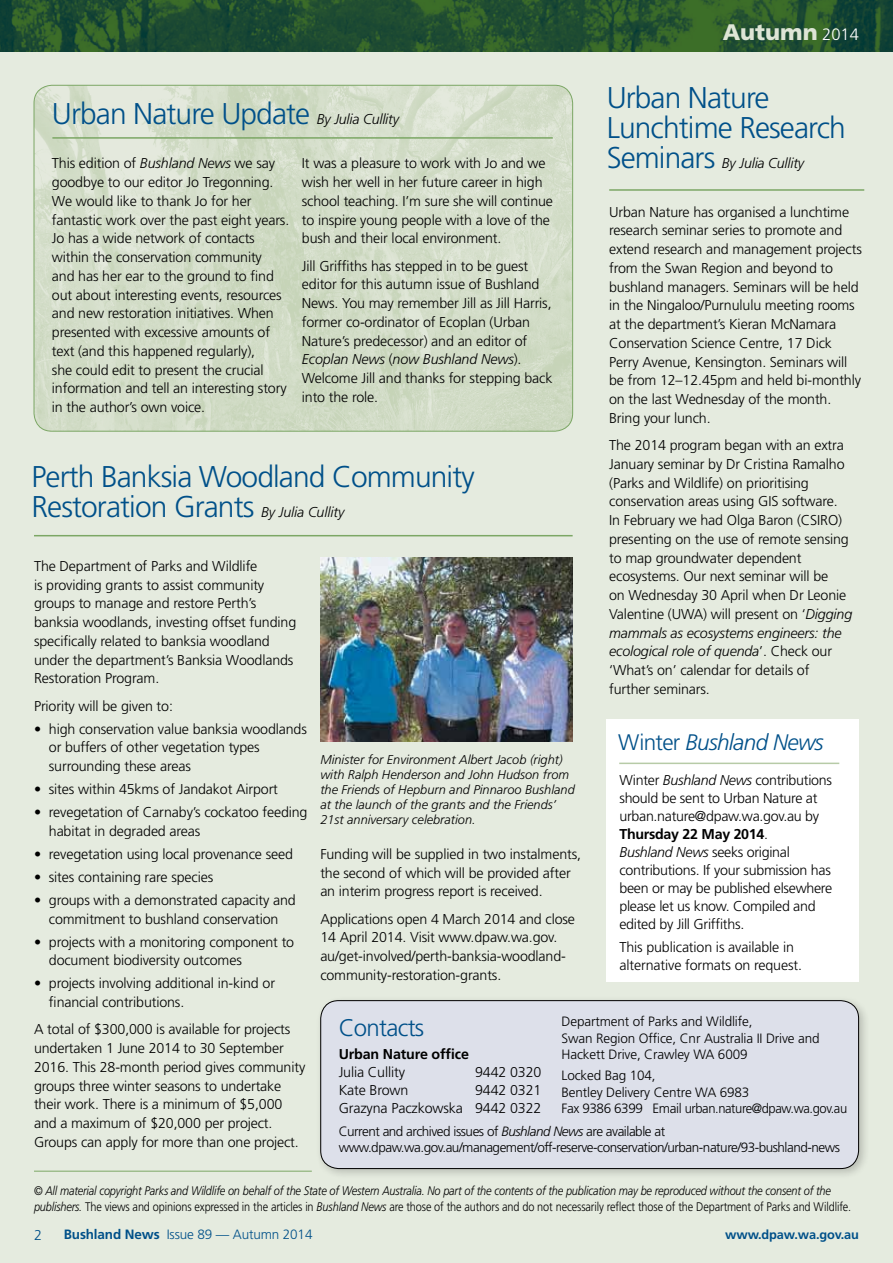
<style>
.page{position:relative;width:893px;height:1263px;background:#fff}
.page>*{position:absolute;margin:0;border:0;box-sizing:border-box;transform-origin:0 0}
.t1{font:300 30px/30px "Frutiger";letter-spacing:-.03em;color:#005089}
.t2{font:300 24px "Frutiger";letter-spacing:-.03em;color:#005089}
.t3{font:italic 300 22.5px "Frutiger";letter-spacing:-.03em;color:#005089}
.t4{font:900 22.5px "Frutiger";color:#dee5d6}
.t5{font:300 14.25px/18.8px "Frutiger";letter-spacing:-.01em;color:#000}
.t6{font:italic 300 14.25px "Frutiger";letter-spacing:-.015em;color:#000}
.t7{font:700 14.25px "Frutiger";letter-spacing:-.01em;color:#000}
.t8{font:300 14.25px "Frutiger";color:#005089}
.t9{font:300 13.5px/16.5px "Frutiger";letter-spacing:-.03em;color:#000}
.t10{font:300 13.5px/16.5px "Frutiger";letter-spacing:-.01em;color:#000}
.t11{font:300 13.5px "Frutiger";letter-spacing:-.01em;color:#005089}
.t12{font:italic 300 12.75px/15px "Frutiger";color:#000}
.t13{font:700 12.75px "Frutiger";letter-spacing:-.01em;color:#005089}
.t14{font:italic 300 12.45px/16.5px "Frutiger";letter-spacing:-.015em;color:#000;scale:.88 1}
.s1{font-weight:300;font-size:16.5px;color:#fff}
.s2{font-style:normal;font-size:30px;color:#005089}
.s3{font-style:italic;font-size:14.25px;color:#000}
.s4{font-style:italic}
.s5{font-style:normal}
.s6{font-weight:700}
</style>
<div class="page">
<div style="left:0;top:50px;width:893px;height:1213px;background:#e5ebdf"></div>
<img style="left:0;top:0;width:893px;height:51px">
<div style="left:607px;top:719px;width:252px;height:263px;background:#fff"></div>
<hr style="left:619px;top:763px;width:220px;height:1px;background:#b7cba7">
<hr style="left:34px;top:1171px;width:278px;height:1px;background:#7ca765">
<img style="left:34px;top:85px;width:539px;height:346px">
<hr style="left:52px;top:137px;width:501px;height:2px;background:#7ca765">
<hr style="left:34px;top:535px;width:539px;height:1px;background:#7ca765">
<hr style="left:609px;top:189px;width:255px;height:2px;background:#7ca765">
<img style="left:320px;top:557px;width:253px;height:184px">
<div style="left:315px;top:995px;width:555px;height:185px;background:#000;opacity:.2"></div>
<div style="left:321px;top:1001px;width:538px;height:167px;background:#dde0ea;border-radius:18px"></div>
<div style="left:320px;top:1000px;width:539px;height:169px;border:1px solid #000;border-radius:18px"></div>
<h3 class="t4" style="left:723px;top:18px;width:138px">Autumn <span class="s1">2014</span></h3>
<h1 class="t1" style="left:607px;top:83px;width:241px">Urban Nature<br>Lunchtime Research</h1>
<p class="t6" style="left:607px;top:154px;width:199px"><span class="s2">Seminars</span> By Julia Cullity</p>
<h1 class="t1" style="left:52px;top:99px;width:349px">Urban Nature Update <span class="s3">By Julia Cullity</span></h1>
<p class="t5" style="left:52px;top:154px;width:239px">This edition of <span class="s4">Bushland News</span> we say goodbye to our editor Jo Tregonning.<br>We would like to thank Jo for her fantastic work over the past eight years.<br>Jo has a wide network of contacts within the conservation community<br>and has her ear to the ground to find out about interesting events, resources and new restoration initiatives. When presented with excessive amounts of text (and this happened regularly),<br>she could edit to present the crucial information and tell an interesting story in the author’s own voice.</p>
<p class="t5" style="left:302px;top:154px;width:253px">It was a pleasure to work with Jo and we wish her well in her future career in high school teaching. I’m sure she will continue to inspire young people with a love of the bush and their local environment.</p>
<p class="t5" style="left:609px;top:202px;width:254px">Urban Nature has organised a lunchtime research seminar series to promote and extend research and management projects from the Swan Region and beyond to bushland managers. Seminars will be held in the Ningaloo/Purnululu meeting rooms at the department’s Kieran McNamara Conservation Science Centre, 17 Dick Perry Avenue, Kensington. Seminars will be from 12–12.45pm and held bi-monthly on the last Wednesday of the month.<br>Bring your lunch.</p>
<p class="t5" style="left:609px;top:436px;width:245px">The 2014 program began with an extra January seminar by Dr Cristina Ramalho (Parks and Wildlife) on prioritising conservation areas using GIS software.<br>In February we had Olga Baron (CSIRO) presenting on the use of remote sensing to map groundwater dependent ecosystems. Our next seminar will be<br>on Wednesday 30 April when Dr Leonie Valentine (UWA) will present on ‘<span class="s4">Digging mammals as ecosystems engineers: the ecological role of quenda</span>’. Check our ‘What’s on’ calendar for details of further seminars.</p>
<p class="t5" style="left:302px;top:257px;width:252px">Jill Griffiths has stepped in to be guest editor for this autumn issue of Bushland News. You may remember Jill as Jill Harris, former co-ordinator of Ecoplan (Urban Nature’s predecessor) and an editor of <span class="s4">Ecoplan News</span> (<span class="s4">now Bushland News</span>).<br>Welcome Jill and thanks for stepping back into the role.</p>
<h1 class="t1" style="left:31px;top:462px;width:445px">Perth Banksia Woodland Community<br>Restoration Grants <span class="s3">By Julia Cullity</span></h1>
<p class="t5" style="left:34px;top:557px;width:264px">The Department of Parks and Wildlife<br>is providing grants to assist community groups to manage and restore Perth’s banksia woodlands, investing offset funding specifically related to banksia woodland under the department’s Banksia Woodlands Restoration Program.</p>
<p class="t5" style="left:34px;top:696px;width:140px">Priority will be given to:</p>
<p class="t5" style="left:49px;top:719px;width:259px;text-indent:-15px">• high conservation value banksia woodlands or buffers of other vegetation types surrounding these areas</p>
<p class="t5" style="left:34px;top:780px;width:245px">• sites within 45kms of Jandakot Airport</p>
<p class="t5" style="left:49px;top:803px;width:260px;text-indent:-15px">• revegetation of Carnaby’s cockatoo feeding habitat in degraded areas</p>
<p class="t5" style="left:34px;top:845px;width:261px">• revegetation using local provenance seed</p>
<p class="t5" style="left:34px;top:868px;width:181px">• sites containing rare species</p>
<p class="t5" style="left:34px;top:891px;width:263px;text-align:center">• groups with a demonstrated capacity and commitment to bushland conservation</p>
<p class="t5" style="left:49px;top:932px;width:247px;text-indent:-15px">• projects with a monitoring component to document biodiversity outcomes</p>
<p class="t5" style="left:49px;top:974px;width:228px;text-indent:-15px">• projects involving additional in-kind or financial contributions.</p>
<p class="t5" style="left:34px;top:1020px;width:273px">A total of $300,000 is available for projects undertaken 1 June 2014 to 30 September 2016. This 28-month period gives community groups three winter seasons to undertake their work. There is a minimum of $5,000 and a maximum of $20,000 per project.<br>Groups can apply for more than one project.</p>
<h3 class="t3" style="left:618px;top:729px;width:207px"><span class="s5">Winter</span> Bushland News</h3>
<p class="t12" style="left:320px;top:752px;width:256px">Minister for Environment Albert Jacob (right) with Ralph Henderson and John Hudson from the Friends of Hepburn and Pinnaroo Bushland at the launch of the grants and the Friends’ 21st anniversary celebration.</p>
<p class="t5" style="left:619px;top:772px;width:214px;line-height:18px">Winter <span class="s4">Bushland News</span> contributions should be sent to Urban Nature at urban.nature@dpaw.wa.gov.au by<br><span class="s6">Thursday 22 May 2014</span>.<br><span class="s4">Bushland News</span> seeks original contributions. If your submission has been or may be published elsewhere please let us know. Compiled and edited by Jill Griffiths.</p>
<p class="t5" style="left:619px;top:938px;width:184px;line-height:18px">This publication is available in alternative formats on request.</p>
<p class="t5" style="left:320px;top:845px;width:262px">Funding will be supplied in two instalments, the second of which will be provided after an interim progress report is received.</p>
<p class="t5" style="left:320px;top:909px;width:256px">Applications open 4 March 2014 and close 14 April 2014. Visit www.dpaw.wa.gov. au/get-involved/perth-banksia-woodland&shy;community-restoration-grants.</p>
<p class="t10" style="left:562px;top:1014px;width:260px">Department of Parks and Wildlife,<br>Swan Region Office, Cnr Australia II Drive and<br>Hackett Drive, Crawley WA 6009</p>
<p class="t9" style="left:562px;top:1067px;width:287px">Locked Bag 104,<br>Bentley Delivery Centre WA 6983<br>Fax 9386 6399 Email urban.nature@dpaw.wa.gov.au</p>
<p class="t9" style="left:339px;top:1123px;width:503px">Current and archived issues of <span class="s4">Bushland News</span> are available at www.dpaw.wa.gov.au/management/off-reserve-conservation/urban-nature/93-bushland-news</p>
<h2 class="t2" style="left:339px;top:1014px;width:87px">Contacts</h2>
<p class="t7" style="left:339px;top:1046px;width:132px">Urban Nature office</p>
<p class="t5" style="left:339px;top:1063px;width:68px">Julia Cullity</p>
<p class="t5" style="left:475px;top:1063px;width:68px">9442 0320</p>
<p class="t5" style="left:339px;top:1081px;width:71px">Kate Brown</p>
<p class="t5" style="left:339px;top:1081px;width:204px;line-height:18px;text-align:right">9442 0321<br>Grazyna Paczkowska 9442 0322</p>
<p class="t14" style="left:34px;top:1182px;width:930px"><span class="s5">©</span> All material copyright Parks and Wildlife on behalf of the State of Western Australia. No part of the contents of the publication may be reproduced without the consent of the publishers. <span class="s5">The views and opinions expressed in the articles in</span> Bushland News <span class="s5">are those of the authors and do not necessarily reflect those of the Department of Parks and Wildlife.</span></p>
<p class="t8" style="left:34px;top:1227px;width:9px">2</p>
<p class="t11" style="left:64px;top:1227px;width:250px"><span class="s6">Bushland News</span> Issue 89 — Autumn 2014</p>
<p class="t13" style="left:725px;top:1226px;width:135px">www.dpaw.wa.gov.au</p>
</div>
